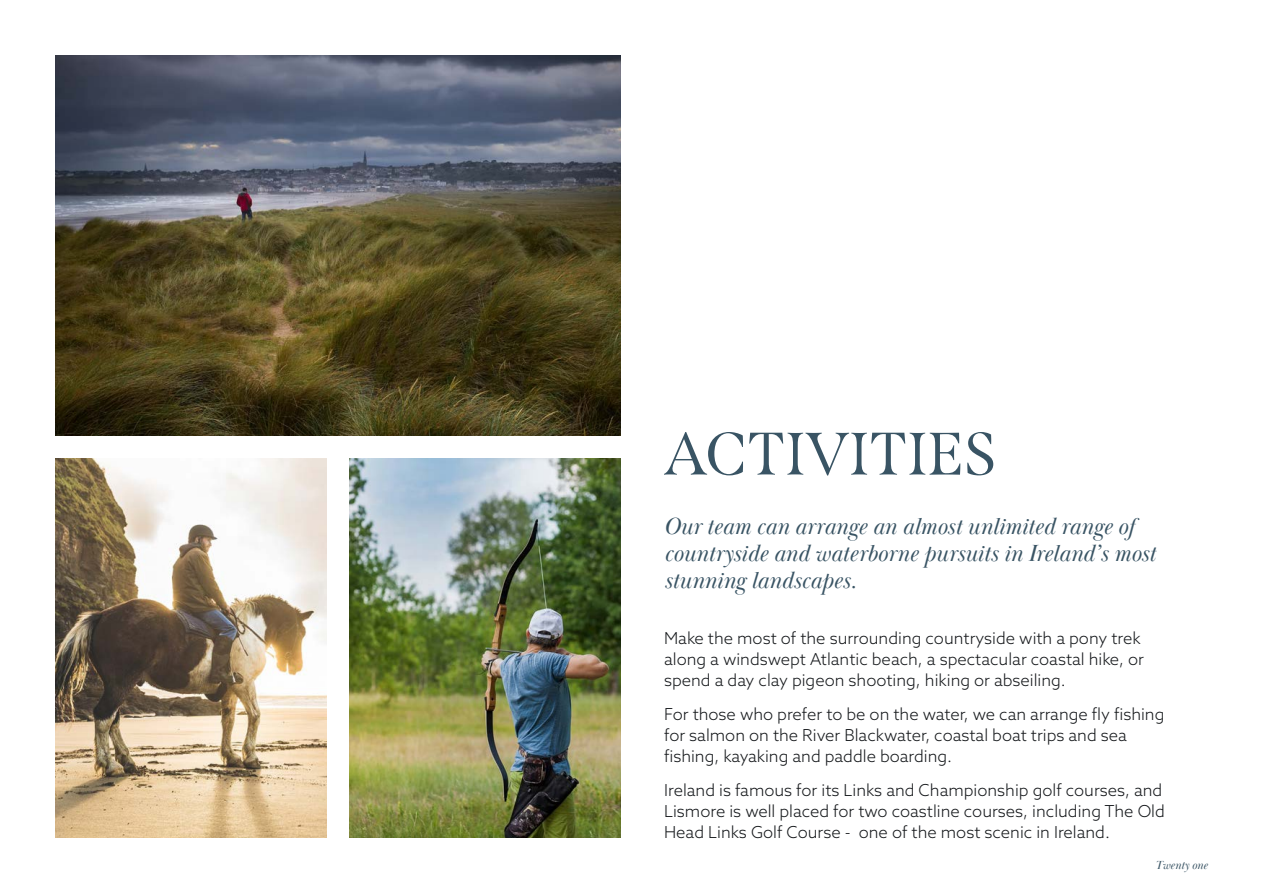
<style>
.page{position:relative;width:1263px;height:893px;background:#fff}
.page>*{position:absolute;margin:0;border:0;box-sizing:border-box;transform-origin:0 0}
.t1{font:60px "Span";color:#395464}
.t2{font:italic 24px/27px "Baskerville Display PT";color:#395464}
.t3{font:300 16.5px/21px "Azo Sans";color:#14171a}
.t4{font:italic 12px "Baskerville Display PT";color:#395464}
</style>
<div class="page">
<img style="left:55px;top:458px;width:272px;height:380px">
<svg style="left:55px;top:55px;width:566px;height:381px;background:#535041"></svg>
<img style="left:349px;top:458px;width:272px;height:380px">
<p class="t1" style="left:664px;top:419px;width:334px">ACTIVITIES</p>
<p class="t2" style="left:664px;top:514px;width:493px">Our team can arrange an almost unlimited range of countryside and waterborne pursuits in Ireland’s most stunning landscapes.</p>
<p class="t3" style="left:664px;top:628px;width:481px">Make the most of the surrounding countryside with a pony trek along a windswept Atlantic beach, a spectacular coastal hike, or spend a day clay pigeon shooting, hiking or abseiling.</p>
<p class="t3" style="left:664px;top:703px;width:502px">For those who prefer to be on the water, we can arrange fly fishing for salmon on the River Blackwater, coastal boat trips and sea fishing, kayaking and paddle boarding.</p>
<p class="t3" style="left:664px;top:779px;width:502px">Ireland is famous for its Links and Championship golf courses, and<br>Lismore is well placed for two coastline courses, including The Old<br>Head Links Golf Course - one of the most scenic in Ireland.</p>
<p class="t4" style="left:1155px;top:858px;width:54px">Twenty one</p>
</div>
